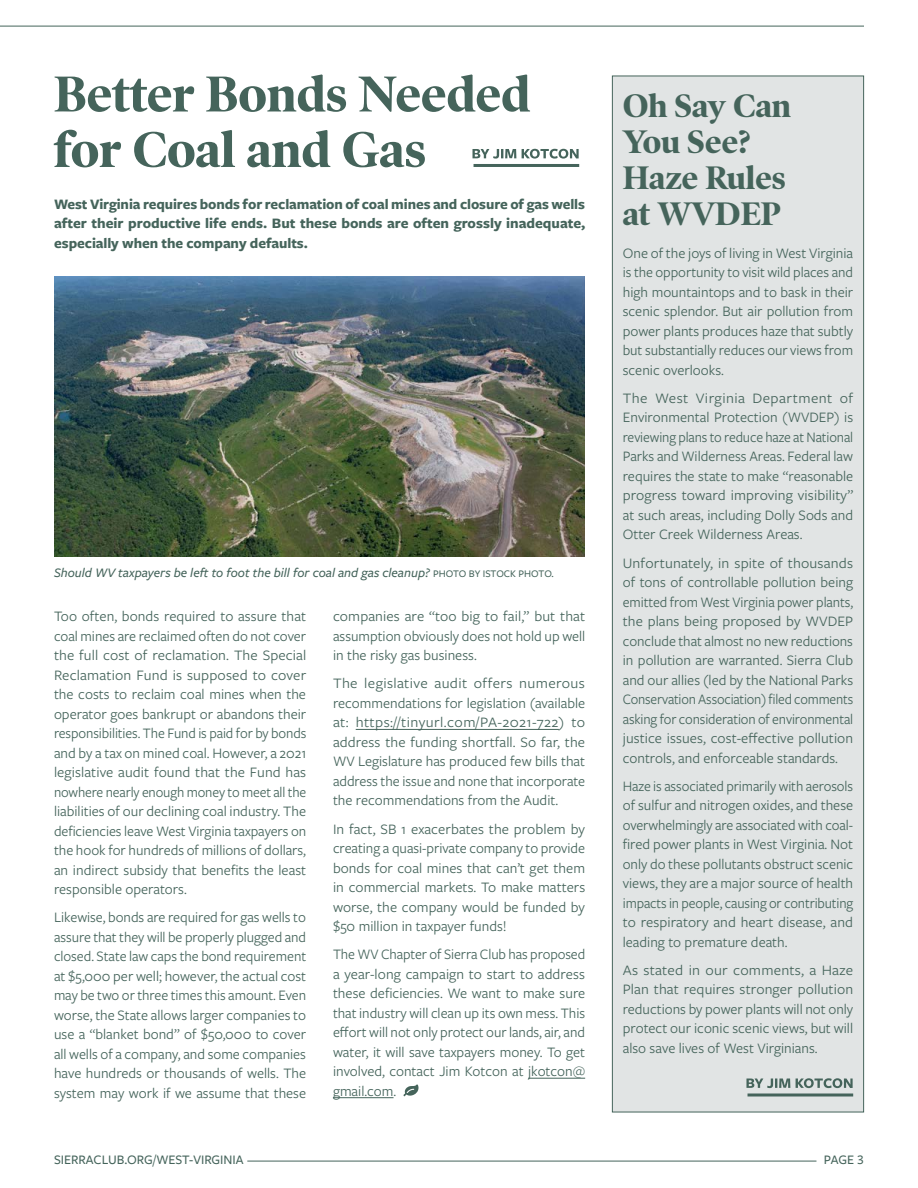
<style>
.page{position:relative;width:918px;height:1188px;background:#fff}
.page>*{position:absolute;margin:0;border:0;box-sizing:border-box;transform-origin:0 0}
.t1{font:700 51px/55.5px "Poynter OS Disp";color:#45645b}
.t2{font:700 33px/36px "Poynter OS Disp";color:#45645b}
.t3{font:15px/19.5px "Freight Sans Pro";color:#45645b;text-align:justify}
.t4{font:15px/19.5px "Freight Sans Pro";color:#45645b;text-align:justify;scale:1.05 1}
.t5{font:15px/19.5px "Freight Sans Pro";color:#45645b;text-align:justify;scale:1.04 1}
.t6{font:700 15px/19.5px "Freight Sans Pro";letter-spacing:-.005em;color:#45645b;text-align:justify}
.t7{font:italic 500 13.5px "Freight Sans Pro";color:#45645b}
.t8{font:500 13.5px "Freight Sans Pro";color:#45645b}
.s1{font-style:normal;font-size:10.5px}
</style>
<div class="page">
<hr style="left:247px;top:1161px;width:569px;height:1px;background:#45645b">
<hr style="left:0;top:26px;width:864px;height:1px;background:#45645b">
<div style="left:612px;top:76px;width:252px;height:1036px;background:#e1e4e4;border:1px solid #45645b"></div>
<hr style="left:356px;top:729px;width:203px;height:1px;background:#45645b">
<hr style="left:528px;top:1078px;width:57px;height:1px;background:#45645b">
<hr style="left:333px;top:1097px;width:61px;height:1px;background:#45645b">
<svg style="left:746px;top:1078px;width:107px;height:10px"></svg>
<hr style="left:748px;top:1094px;width:105px;height:2px;background:#45645b">
<svg style="left:472px;top:149px;width:107px;height:10px"></svg>
<hr style="left:474px;top:164px;width:105px;height:3px;background:#45645b">
<img style="left:54px;top:276px;width:531px;height:280px">
<svg style="left:404px;top:1084px;width:14px;height:12px"></svg>
<h1 class="t1" style="left:54px;top:66px;width:478px">Better Bonds Needed for Coal and Gas</h1>
<p class="t6" style="left:54px;top:194px;width:533px">West Virginia requires bonds for reclamation of coal mines and closure of gas wells after their productive life ends. But these bonds are often grossly inadequate, especially when the company defaults.</p>
<p class="t7" style="left:54px;top:564px;width:501px">Should WV taxpayers be left to foot the bill for coal and gas cleanup? <span class="s1">PHOTO BY ISTOCK PHOTO.</span></p>
<p class="t3" style="left:54px;top:606px;width:254px">Too often, bonds required to assure that coal mines are reclaimed often do not cover the full cost of reclamation. The Special Reclamation Fund is supposed to cover the costs to reclaim coal mines when the operator goes bankrupt or abandons their responsibilities. The Fund is paid for by bonds and by a tax on mined coal. However, a 2021 legislative audit found that the Fund has nowhere nearly enough money to meet all the liabilities of our declining coal industry. The deficiencies leave West Virginia taxpayers on the hook for hundreds of millions of dollars, an indirect subsidy that benefits the least responsible operators.</p>
<p class="t3" style="left:54px;top:907px;width:254px">Likewise, bonds are required for gas wells to assure that they will be properly plugged and closed. State law caps the bond requirement at $5,000 per well; however, the actual cost may be two or three times this amount. Even worse, the State allows larger companies to use a “blanket bond” of $50,000 to cover all wells of a company, and some companies have hundreds or thousands of wells. The system may work if we assume that these</p>
<p class="t3" style="left:333px;top:606px;width:254px">companies are “too big to fail,” but that assumption obviously does not hold up well in the risky gas business.</p>
<p class="t4" style="left:333px;top:673px;width:242px">The legislative audit offers numerous recommendations for legislation (available at: https://tinyurl.com/PA-2021-722) to address the funding shortfall. So far, the WV Legislature has produced few bills that address the issue and none that incorporate the recommendations from the Audit.</p>
<p class="t3" style="left:333px;top:818px;width:254px">In fact, SB 1 exacerbates the problem by creating a quasi-private company to provide bonds for coal mines that can’t get them in commercial markets. To make matters worse, the company would be funded by $50 million in taxpayer funds!</p>
<p class="t3" style="left:333px;top:944px;width:254px">The WV Chapter of Sierra Club has proposed a year-long campaign to start to address these deficiencies. We want to make sure that industry will clean up its own mess. This effort will not only protect our lands, air, and water, it will save taxpayers money. To get involved, contact Jim Kotcon at jkotcon@ gmail.com.</p>
<h2 class="t2" style="left:623px;top:87px;width:170px">Oh Say Can<br>You See?<br>Haze Rules at WVDEP</h2>
<p class="t3" style="left:623px;top:243px;width:232px">One of the joys of living in West Virginia is the opportunity to visit wild places and high mountaintops and to bask in their scenic splendor. But air pollution from power plants produces haze that subtly but substantially reduces our views from scenic overlooks.</p>
<p class="t4" style="left:623px;top:388px;width:221px">The West Virginia Department of Environmental Protection (WVDEP) is reviewing plans to reduce haze at National Parks and Wilderness Areas. Federal law requires the state to make “reasonable progress toward improving visibility” at such areas, including Dolly Sods and Otter Creek Wilderness Areas.</p>
<p class="t5" style="left:623px;top:552px;width:223px">Unfortunately, in spite of thousands of tons of controllable pollution being emitted from West Virginia power plants, the plans being proposed by WVDEP conclude that almost no new reductions in pollution are warranted. Sierra Club and our allies (led by the National Parks Conservation Association) filed comments asking for consideration of environmental justice issues, cost-effective pollution controls, and enforceable standards.</p>
<p class="t3" style="left:623px;top:775px;width:232px">Haze is associated primarily with aerosols of sulfur and nitrogen oxides, and these overwhelmingly are associated with coal&shy;fired power plants in West Virginia. Not only do these pollutants obstruct scenic views, they are a major source of health impacts in people, causing or contributing to respiratory and heart disease, and leading to premature death.</p>
<p class="t4" style="left:623px;top:960px;width:221px">As stated in our comments, a Haze Plan that requires stronger pollution reductions by power plants will not only protect our iconic scenic views, but will also save lives of West Virginians.</p>
<p class="t8" style="left:54px;top:1151px;width:191px">SIERRACLUB.ORG/WEST-VIRGINIA</p>
<p class="t8" style="left:824px;top:1151px;width:42px">PAGE 3</p>
</div>
